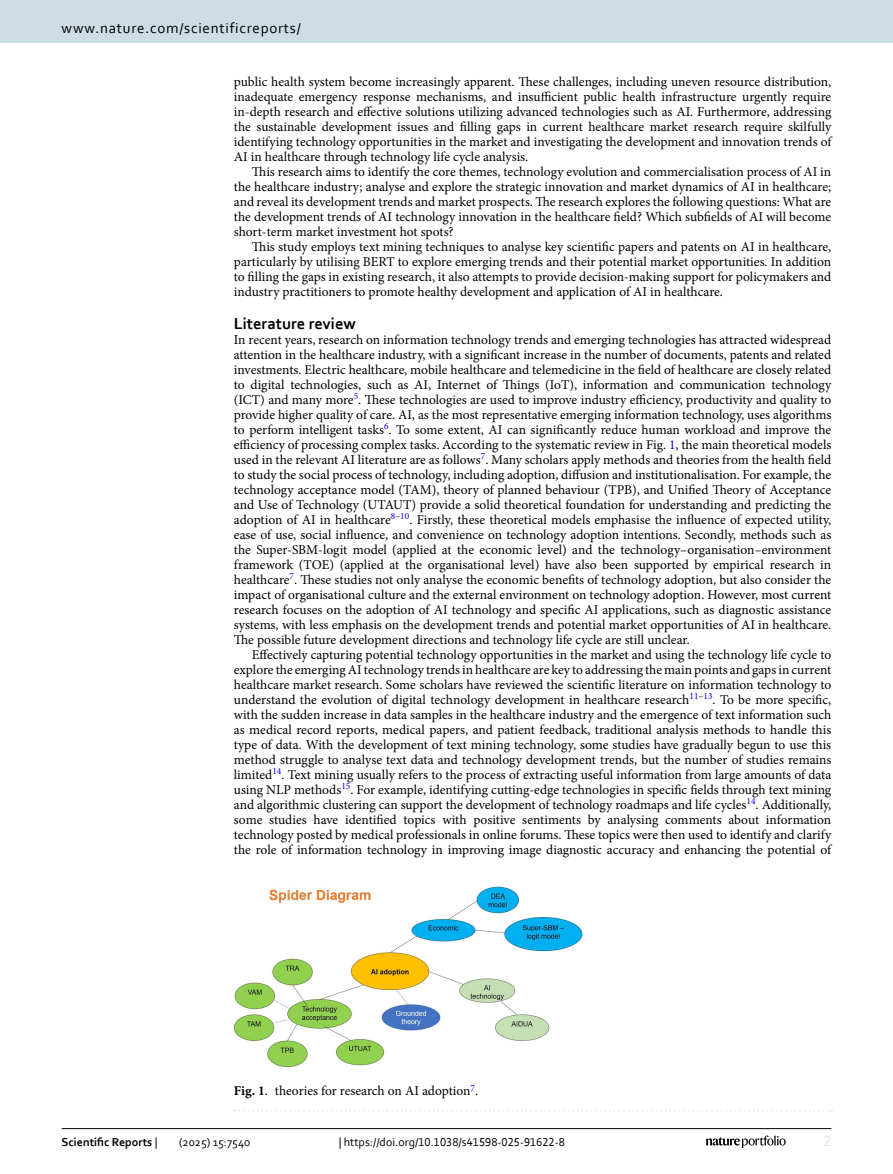
<style>
.page{position:relative;width:893px;height:1174px;background:#fff}
.page>*{position:absolute;margin:0;border:0;box-sizing:border-box;transform-origin:0 0}
.Head_1{font:700 16.5px "Corbel";color:#000}
.t1{font:15px "Corbel";letter-spacing:.05em;color:#000}
.t2{font:15px "Corbel";color:#d9e4eb}
.Body_Text{font:13.5px/15px "Minion Pro";color:#000;text-align:justify}
.Body_Text_Indent{font:13.5px/15px "Minion Pro";letter-spacing:-.005em;color:#000;text-align:justify}
.Figure_Caption{font:13.5px "Minion Pro";color:#000}
.t3{font:12px "Corbel";color:#000}
.t4{font:700 12px "Corbel";color:#000}
.s1{color:#00f}
.s2{font-weight:700}
.s3{font-weight:400}
</style>
<div class="page">
<img style="left:234px;top:886px;width:348px;height:181px">
<svg style="left:235px;top:1110px;width:597px;height:1px"></svg>
<hr style="left:62px;top:1128px;width:769px;height:1px;background:#000">
<svg style="left:706px;top:1135px;width:80px;height:12px"></svg>
<div style="left:0;top:0;width:893px;height:43px;background:#cedde4"></div>
<p class="t1" style="left:62px;top:18px;width:241px">www.nature.com/scientificreports/</p>
<p class="Body_Text" style="left:234px;top:74px;width:599px">public health system become increasingly apparent. These challenges, including uneven resource distribution, inadequate emergency response mechanisms, and insufficient public health infrastructure urgently require in-depth research and effective solutions utilizing advanced technologies such as AI. Furthermore, addressing the sustainable development issues and filling gaps in current healthcare market research require skilfully identifying technology opportunities in the market and investigating the development and innovation trends of AI in healthcare through technology life cycle analysis.</p>
<p class="Body_Text_Indent" style="left:234px;top:164px;width:599px;text-indent:18px">This research aims to identify the core themes, technology evolution and commercialisation process of AI in the healthcare industry; analyse and explore the strategic innovation and market dynamics of AI in healthcare; and reveal its development trends and market prospects. The research explores the following questions: What are the development trends of AI technology innovation in the healthcare field? Which subfields of AI will become short-term market investment hot spots?</p>
<p class="Body_Text_Indent" style="left:234px;top:239px;width:599px;text-indent:18px">This study employs text mining techniques to analyse key scientific papers and patents on AI in healthcare, particularly by utilising BERT to explore emerging trends and their potential market opportunities. In addition to filling the gaps in existing research, it also attempts to provide decision-making support for policymakers and industry practitioners to promote healthy development and application of AI in healthcare.</p>
<p class="Head_1" style="left:234px;top:313px;width:124px">Literature review</p>
<p class="Body_Text" style="left:234px;top:332px;width:599px">In recent years, research on information technology trends and emerging technologies has attracted widespread attention in the healthcare industry, with a significant increase in the number of documents, patents and related investments. Electric healthcare, mobile healthcare and telemedicine in the field of healthcare are closely related to digital technologies, such as AI, Internet of Things (IoT), information and communication technology (ICT) and many more<sup>5</sup>. These technologies are used to improve industry efficiency, productivity and quality to provide higher quality of care. AI, as the most representative emerging information technology, uses algorithms to perform intelligent tasks<sup>6</sup>. To some extent, AI can significantly reduce human workload and improve the efficiency of processing complex tasks. According to the systematic review in Fig. <span class="s1">1</span>, the main theoretical models used in the relevant AI literature are as follows<sup>7</sup>. Many scholars apply methods and theories from the health field to study the social process of technology, including adoption, diffusion and institutionalisation. For example, the technology acceptance model (TAM), theory of planned behaviour (TPB), and Unified Theory of Acceptance and Use of Technology (UTAUT) provide a solid theoretical foundation for understanding and predicting the adoption of AI in healthcare<sup>8</sup><sup>–</sup><sup>10</sup>. Firstly, these theoretical models emphasise the influence of expected utility, ease of use, social influence, and convenience on technology adoption intentions. Secondly, methods such as the Super-SBM-logit model (applied at the economic level) and the technology–organisation–environment framework (TOE) (applied at the organisational level) have also been supported by empirical research in healthcare<sup>7</sup>. These studies not only analyse the economic benefits of technology adoption, but also consider the impact of organisational culture and the external environment on technology adoption. However, most current research focuses on the adoption of AI technology and specific AI applications, such as diagnostic assistance systems, with less emphasis on the development trends and potential market opportunities of AI in healthcare.<br>The possible future development directions and technology life cycle are still unclear.</p>
<p class="Body_Text_Indent" style="left:234px;top:647px;width:599px;text-indent:18px">Effectively capturing potential technology opportunities in the market and using the technology life cycle to explore the emerging AI technology trends in healthcare are key to addressing the main points and gaps in current healthcare market research. Some scholars have reviewed the scientific literature on information technology to understand the evolution of digital technology development in healthcare research<sup>11</sup><sup>–</sup><sup>13</sup>. To be more specific, with the sudden increase in data samples in the healthcare industry and the emergence of text information such as medical record reports, medical papers, and patient feedback, traditional analysis methods to handle this type of data. With the development of text mining technology, some studies have gradually begun to use this method struggle to analyse text data and technology development trends, but the number of studies remains limited<sup>14</sup>. Text mining usually refers to the process of extracting useful information from large amounts of data using NLP methods<sup>15</sup>. For example, identifying cutting-edge technologies in specific fields through text mining and algorithmic clustering can support the development of technology roadmaps and life cycles<sup>14</sup>. Additionally, some studies have identified topics with positive sentiments by analysing comments about information technology posted by medical professionals in online forums. These topics were then used to identify and clarify the role of information technology in improving image diagnostic accuracy and enhancing the potential of</p>
<p class="Figure_Caption" style="left:234px;top:1082px;width:246px"><span class="s2">Fig. 1</span>. theories for research on AI adoption<sup>7</sup>.</p>
<p class="t4" style="left:62px;top:1134px;width:97px">Scientific Reports <span class="s3">|</span></p>
<p class="t3" style="left:179px;top:1134px;width:73px">(2025) 15:7540</p>
<p class="t3" style="left:339px;top:1134px;width:228px">| https://doi.org/10.1038/s41598-025-91622-8</p>
<p class="t2" style="left:824px;top:1132px;width:9px">2</p>
</div>
